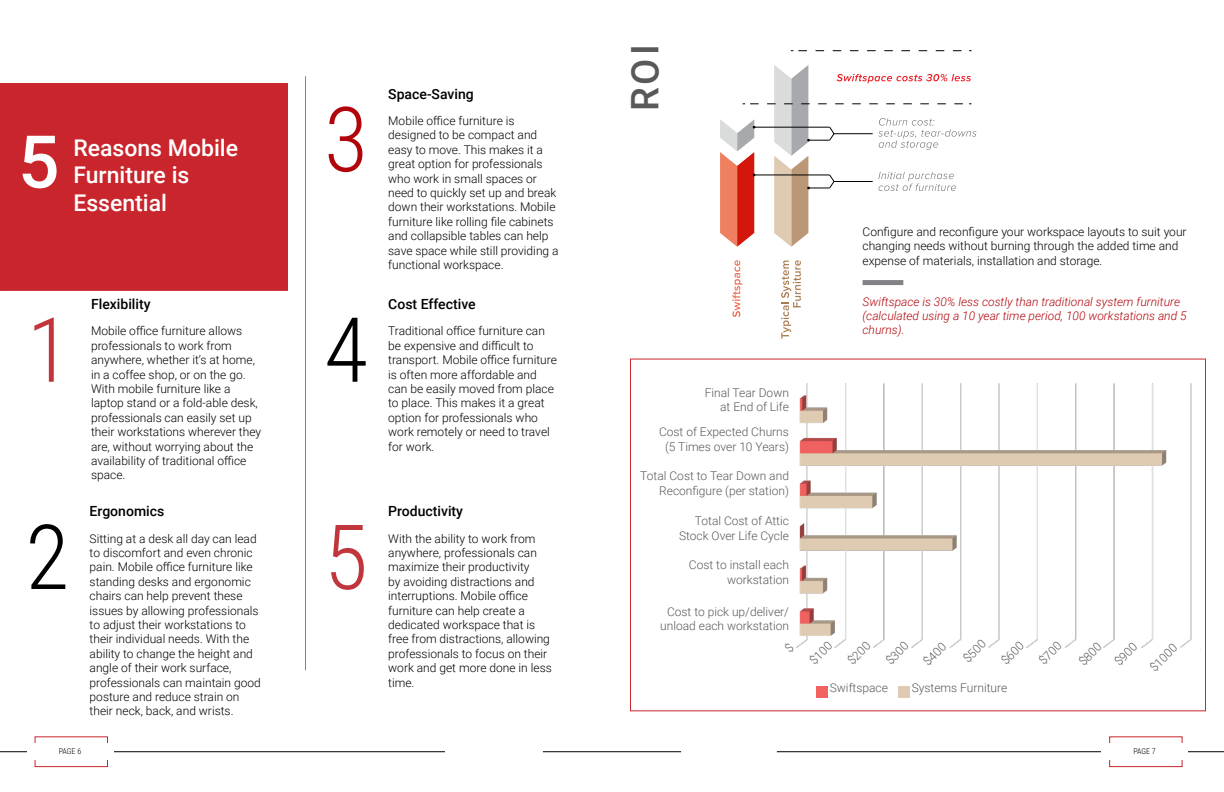
<style>
.page{position:relative;width:1224px;height:792px;background:#fff}
.page>*{position:absolute;margin:0;border:0;box-sizing:border-box;transform-origin:0 0}
.t1{font:300 90px "Roboto Condensed";color:#c1363c}
.t2{font:300 90px "Roboto Condensed";color:#000}
.t3{font:300 90px "Roboto Condensed";color:#b2040b}
.t4{font:500 73px "Roboto";color:#fff}
.t5{font:500 38px "Roboto";color:#58595b}
.t6{font:500 23px/27.6px "Roboto";color:#fff}
.t7{font:500 14px "Roboto";color:#000}
.t8{font:300 12px/14.4px "Roboto";color:#000}
.t9{font:300 12px/14.4px "Roboto";color:#58595b;text-align:right}
.t10{font:italic 300 12px/14.4px "Roboto";color:#b2040b}
.t11{font:300 8px "Roboto Condensed";letter-spacing:-.005em;color:#000}
</style>
<div class="page">
<hr style="left:305px;top:76px;width:1px;height:594px;background:#808285">
<div style="left:863px;top:280px;width:40px;height:5px;background:#808285"></div>
<hr style="left:0;top:751px;width:445px;height:1px;background:#000">
<div style="left:35px;top:736px;width:73px;height:31px;border:1px solid #c9252c"></div>
<hr style="left:777px;top:751px;width:447px;height:1px;background:#000">
<div style="left:1109px;top:736px;width:74px;height:31px;border:1px solid #c9252c"></div>
<div style="left:1102px;top:743px;width:86px;height:16px;background:#fff"></div>
<hr style="left:612px;top:751px;width:69px;height:1px;background:#000">
<hr style="left:543px;top:751px;width:69px;height:1px;background:#000">
<div style="left:27px;top:743px;width:86px;height:16px;background:#fff"></div>
<div style="left:0;top:84px;width:287px;height:206px;background:#c9252c"></div>
<div style="left:0;top:83px;width:288px;height:208px;border:1px solid #c9252c"></div>
<svg style="left:732px;top:260px;width:10px;height:57px"></svg>
<svg style="left:781px;top:260px;width:20px;height:79px"></svg>
<svg style="left:720px;top:51px;width:256px;height:196px"></svg>
<svg style="left:796px;top:383px;width:396px;height:265px"></svg>
<div style="left:817px;top:686px;width:11px;height:11px;background:#f06260"></div>
<div style="left:898px;top:686px;width:12px;height:11px;background:#dfcbb3"></div>
<h2 class="t4" style="left:18px;top:111px;width:43px">5</h2>
<h3 class="t6" style="left:73px;top:133px;width:166px">Reasons Mobile<br>Furniture is<br>Essential</h3>
<h1 class="t3" style="left:324px;top:76px;width:45px">3</h1>
<p class="t7" style="left:388px;top:84px;width:87px">Space-Saving</p>
<p class="t8" style="left:388px;top:113px;width:172px">Mobile office furniture is designed to be compact and easy to move. This makes it a great option for professionals who work in small spaces or need to quickly set up and break down their workstations. Mobile furniture like rolling file cabinets and collapsible tables can help save space while still providing a functional workspace.</p>
<h1 class="t1" style="left:27px;top:287px;width:45px">1</h1>
<p class="t7" style="left:91px;top:294px;width:61px">Flexibility</p>
<p class="t8" style="left:91px;top:323px;width:172px">Mobile office furniture allows professionals to work from anywhere, whether it’s at home, in a coffee shop, or on the go.<br>With mobile furniture like a laptop stand or a fold-able desk, professionals can easily set up their workstations wherever they are, without worrying about the availability of traditional office space.</p>
<h1 class="t2" style="left:324px;top:287px;width:45px">4</h1>
<p class="t7" style="left:388px;top:294px;width:89px">Cost Effective</p>
<p class="t8" style="left:388px;top:323px;width:170px">Traditional office furniture can be expensive and difficult to transport. Mobile office furniture is often more affordable and can be easily moved from place to place. This makes it a great option for professionals who work remotely or need to travel for work.</p>
<h1 class="t2" style="left:26px;top:494px;width:45px">2</h1>
<p class="t7" style="left:90px;top:501px;width:76px">Ergonomics</p>
<p class="t8" style="left:90px;top:531px;width:173px">Sitting at a desk all day can lead to discomfort and even chronic pain. Mobile office furniture like standing desks and ergonomic chairs can help prevent these issues by allowing professionals to adjust their workstations to their individual needs. With the ability to change the height and angle of their work surface, professionals can maintain good posture and reduce strain on their neck, back, and wrists.</p>
<h1 class="t1" style="left:324px;top:494px;width:45px">5</h1>
<p class="t7" style="left:388px;top:501px;width:76px">Productivity</p>
<p class="t8" style="left:388px;top:531px;width:165px">With the ability to work from anywhere, professionals can maximize their productivity<br>by avoiding distractions and interruptions. Mobile office furniture can help create a dedicated workspace that is free from distractions, allowing professionals to focus on their work and get more done in less time.</p>
<h3 class="t5" style="left:618px;top:111px;width:68px;rotate:-90deg">ROI</h3>
<p class="t8" style="left:863px;top:224px;width:326px">Configure and reconfigure your workspace layouts to suit your changing needs without burning through the added time and expense of materials, installation and storage.</p>
<p class="t10" style="left:863px;top:294px;width:326px">Swiftspace is 30% less costly than traditional system furniture (calculated using a 10 year time period, 100 workstations and 5 churns).</p>
<p class="t9" style="left:705px;top:385px;width:86px">Final Tear Down at End of Life</p>
<p class="t9" style="left:659px;top:424px;width:131px;text-align:center">Cost of Expected Churns (5 Times over 10 Years)</p>
<p class="t9" style="left:640px;top:468px;width:150px">Total Cost to Tear Down and<br>Reconfigure (per station)</p>
<p class="t9" style="left:679px;top:513px;width:111px">Total Cost of Attic<br>Stock Over Life Cycle</p>
<p class="t9" style="left:689px;top:558px;width:102px">Cost to install each workstation</p>
<p class="t9" style="left:660px;top:604px;width:130px;text-align:center">Cost to pick up/deliver/ unload each workstation</p>
<p class="t9" style="left:806px;top:657px;width:28px;rotate:-45deg">$100</p>
<p class="t9" style="left:844px;top:657px;width:28px;rotate:-45deg">$200</p>
<p class="t9" style="left:882px;top:657px;width:28px;rotate:-45deg">$300</p>
<p class="t9" style="left:920px;top:658px;width:28px;rotate:-45deg">$400</p>
<p class="t9" style="left:960px;top:655px;width:28px;rotate:-45deg">$500</p>
<p class="t9" style="left:998px;top:657px;width:28px;rotate:-45deg">$600</p>
<p class="t9" style="left:1035px;top:657px;width:28px;rotate:-45deg">$700</p>
<p class="t9" style="left:1089px;top:636px;width:28px;line-height:25.2px;text-align:left;text-indent:-25px;rotate:-45deg">$800 $900</p>
<p class="t9" style="left:1146px;top:664px;width:35px;rotate:-45deg">$1000</p>
<p class="t9" style="left:830px;top:680px;width:60px">Swiftspace</p>
<p class="t9" style="left:912px;top:680px;width:97px">Systems Furniture</p>
<p class="t11" style="left:59px;top:746px;width:24px">PAGE 6</p>
<p class="t11" style="left:1133px;top:746px;width:24px">PAGE 7</p>
</div>
